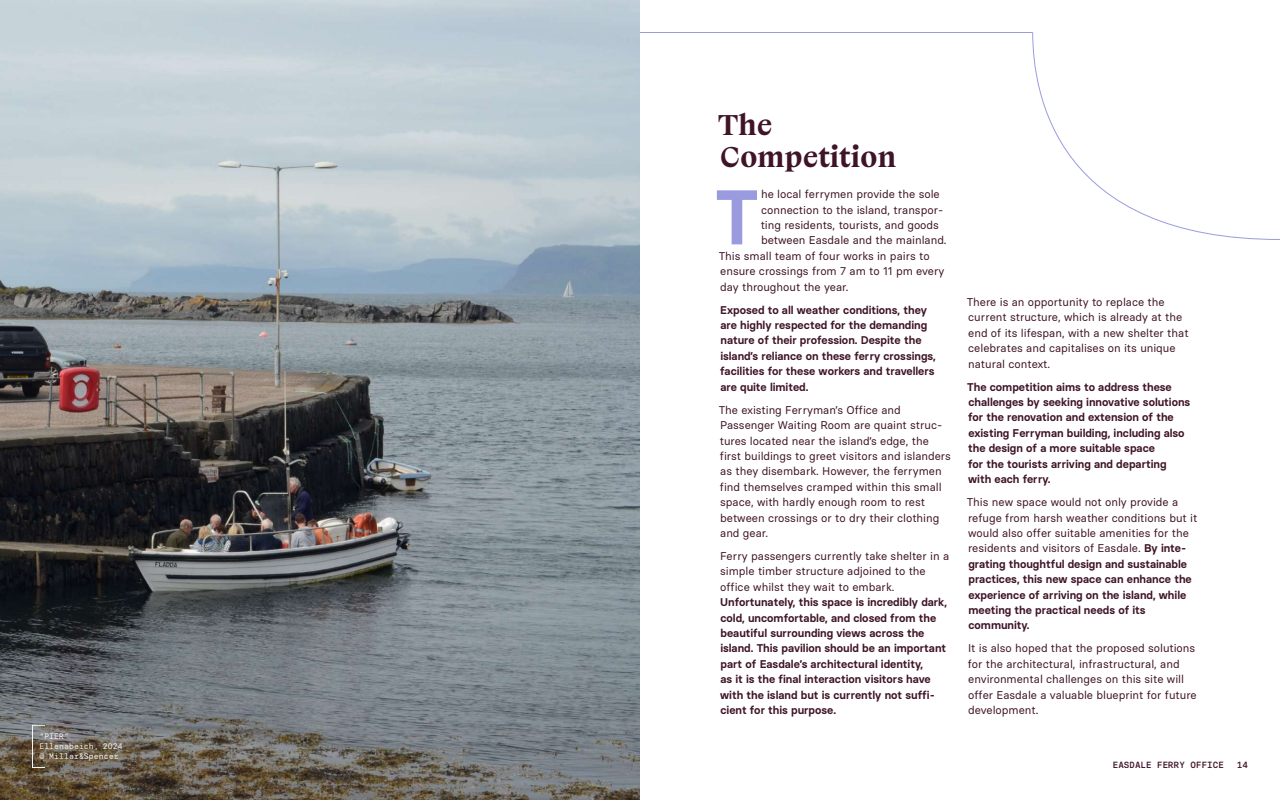
<style>
.page{position:relative;width:1280px;height:800px;background:#fff}
.page>*{position:absolute;margin:0;border:0;box-sizing:border-box;transform-origin:0 0}
.t1{font:600 77.2px "Basier Square Mono";color:#9a9bde}
.t2{font:700 30.7px/31.9px "Boogy Brut";color:#3f1427}
.t3{font:600 11.2px/15.4px "Basier Square";color:#3f1427}
.t4{font:11.2px/15.4px "Basier Square";color:#3f1427}
.t5{font:500 9px "Basier Square Mono";color:#3f1427}
.t6{font:8px/10px "Basier Square Mono";color:#f5f4ee}
.s1{font-weight:400}
</style>
<div class="page">
<svg style="left:640px;top:32px;width:640px;height:208px"></svg>
<img style="left:0;top:0;width:640px;height:800px">
<div style="left:32px;top:725px;width:13px;height:43px;border:1px solid #f5f4ee"></div>
<p class="t6" style="left:39px;top:732px;width:85px">“PIER”<br>Ellenabeich, 2024 © Millar&amp;Spencer</p>
<h2 class="t2" style="left:717px;top:108px;width:180px">The<br>Competition</h2>
<h1 class="t1" style="left:713px;top:169px;width:49px">T</h1>
<p class="t4" style="left:761px;top:186px;width:180px">he local ferrymen provide the sole</p>
<p class="t4" style="left:761px;top:202px;width:184px">connection to the island, transpor-</p>
<p class="t4" style="left:761px;top:217px;width:180px">ting residents, tourists, and goods</p>
<p class="t4" style="left:761px;top:233px;width:187px">between Easdale and the mainland.</p>
<p class="t4" style="left:719px;top:248px;width:212px">This small team of four works in pairs to</p>
<p class="t4" style="left:720px;top:263px;width:226px">ensure crossings from 7 am to 11 pm every</p>
<p class="t4" style="left:720px;top:279px;width:130px">day throughout the year.</p>
<p class="t3" style="left:720px;top:302px;width:217px">Exposed to all weather conditions, they are highly respected for the demanding nature of their profession. Despite the island’s reliance on these ferry crossings, facilities for these workers and travellers are quite limited.</p>
<p class="t4" style="left:719px;top:402px;width:234px">The existing Ferryman’s Office and Passenger Waiting Room are quaint struc&shy;tures located near the island’s edge, the first buildings to greet visitors and islanders as they disembark. However, the ferrymen find themselves cramped within this small space, with hardly enough room to rest between crossings or to dry their clothing and gear.</p>
<p class="t4" style="left:720px;top:548px;width:231px">Ferry passengers currently take shelter in a simple timber structure adjoined to the office whilst they wait to embark.</p>
<p class="t3" style="left:720px;top:595px;width:228px">Unfortunately, this space is incredibly dark, cold, uncomfortable, and closed from the beautiful surrounding views across the island. This pavilion should be an important part of Easdale’s architectural identity,<br>as it is the final interaction visitors have with the island but is currently not suffi&shy;cient for this purpose.</p>
<p class="t4" style="left:967px;top:294px;width:223px">There is an opportunity to replace the current structure, which is already at the end of its lifespan, with a new shelter that celebrates and capitalises on its unique natural context.</p>
<p class="t3" style="left:967px;top:379px;width:225px">The competition aims to address these challenges by seeking innovative solutions for the renovation and extension of the existing Ferryman building, including also the design of a more suitable space<br>for the tourists arriving and departing with each ferry.</p>
<p class="t3" style="left:967px;top:494px;width:232px"><span class="s1">This new space would not only provide a refuge from harsh weather conditions but it would also offer suitable amenities for the residents and visitors of Easdale.</span> By inte&shy;grating thoughtful design and sustainable practices, this new space can enhance the experience of arriving on the island, while meeting the practical needs of its community.</p>
<p class="t4" style="left:968px;top:641px;width:230px">It is also hoped that the proposed solutions for the architectural, infrastructural, and environmental challenges on this site will offer Easdale a valuable blueprint for future development.</p>
<p class="t5" style="left:1113px;top:759px;width:113px">EASDALE FERRY OFFICE</p>
<p class="t5" style="left:1237px;top:759px;width:13px">14</p>
</div>
